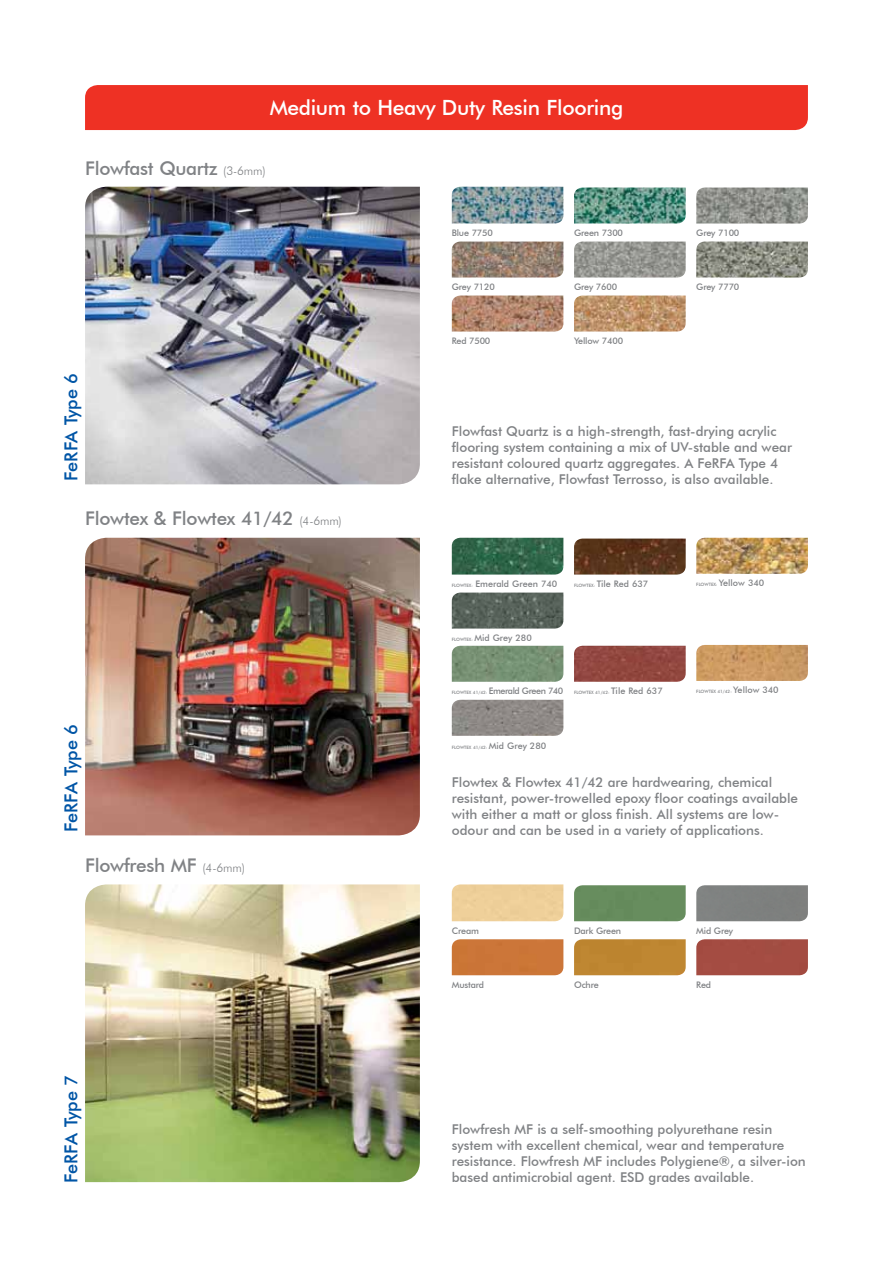
<style>
.page{position:relative;width:893px;height:1263px;background:#fff}
.page>*{position:absolute;margin:0;border:0;box-sizing:border-box;transform-origin:0 0}
.t1{font:500 21px "Futura BT";letter-spacing:-.015em;color:#fff}
.t2{font:500 18.9px "Futura BT";letter-spacing:-.015em;color:#808285}
.t3{font:500 18px "Futura BT";color:#0055a6}
.t4{font:500 13.5px/16.2px "Futura BT";color:#808285}
.t5{font:500 9px "Futura BT";letter-spacing:-.02em;color:#808285}
.t6{font:500 9px "Futura BT";color:#808285}
.t7{font:500 4.5px "Futura BT";color:#808285}
.s1{font-weight:300;font-size:12px}
.s2{font-size:4.5px}
.s3{font-size:9px}
</style>
<div class="page">
<img style="left:85px;top:884px;width:335px;height:298px">
<div style="left:696px;top:885px;width:112px;height:36px;background:#7e8180"></div>
<div style="left:574px;top:885px;width:112px;height:36px;background:#678d5e"></div>
<div style="left:452px;top:939px;width:111px;height:36px;background:#cc7639"></div>
<div style="left:574px;top:939px;width:112px;height:36px;background:#bf8732"></div>
<div style="left:696px;top:939px;width:112px;height:36px;background:#a44c42"></div>
<div style="left:85px;top:85px;width:723px;height:45px;background:#ee3124"></div>
<img style="left:85px;top:187px;width:335px;height:297px">
<img style="left:696px;top:188px;width:112px;height:36px">
<img style="left:452px;top:187px;width:111px;height:37px">
<img style="left:574px;top:188px;width:112px;height:36px">
<img style="left:452px;top:242px;width:111px;height:36px">
<img style="left:574px;top:296px;width:112px;height:36px">
<img style="left:452px;top:296px;width:111px;height:36px">
<img style="left:574px;top:242px;width:112px;height:36px">
<img style="left:696px;top:242px;width:112px;height:36px">
<img style="left:85px;top:538px;width:335px;height:297px">
<img style="left:452px;top:538px;width:111px;height:37px">
<img style="left:574px;top:539px;width:112px;height:36px">
<img style="left:452px;top:593px;width:111px;height:36px">
<img style="left:696px;top:538px;width:112px;height:36px">
<img style="left:452px;top:646px;width:111px;height:36px">
<img style="left:574px;top:646px;width:112px;height:36px">
<img style="left:696px;top:645px;width:112px;height:36px">
<img style="left:452px;top:700px;width:111px;height:36px">
<h1 class="t1" style="left:270px;top:95px;width:355px">Medium to Heavy Duty Resin Flooring</h1>
<h2 class="t2" style="left:85px;top:157px;width:182px">Flowfast Quartz <span class="s1">(3-6mm)</span></h2>
<h3 class="t3" style="left:60px;top:481px;width:110px;rotate:-90deg">FeRFA Type 6</h3>
<h2 class="t2" style="left:85px;top:507px;width:258px">Flowtex &amp; Flowtex 41/42 <span class="s1">(4-6mm)</span></h2>
<h3 class="t3" style="left:60px;top:832px;width:110px;rotate:-90deg">FeRFA Type 6</h3>
<h2 class="t2" style="left:85px;top:853px;width:161px">Flowfresh MF <span class="s1">(4-6mm)</span></h2>
<h3 class="t3" style="left:60px;top:1183px;width:110px;rotate:-90deg">FeRFA Type 7</h3>
<p class="t5" style="left:452px;top:227px;width:43px">Blue 7750</p>
<p class="t5" style="left:574px;top:227px;width:50px">Green 7300</p>
<p class="t5" style="left:696px;top:227px;width:45px">Grey 7100</p>
<p class="t5" style="left:452px;top:281px;width:45px">Grey 7120</p>
<p class="t5" style="left:574px;top:281px;width:45px">Grey 7600</p>
<p class="t5" style="left:696px;top:281px;width:45px">Grey 7770</p>
<p class="t5" style="left:452px;top:335px;width:40px">Red 7500</p>
<p class="t5" style="left:574px;top:335px;width:51px">Yellow 7400</p>
<p class="t4" style="left:452px;top:423px;width:342px">Flowfast Quartz is a high-strength, fast-drying acrylic flooring system containing a mix of UV-stable and wear resistant coloured quartz aggregates. A FeRFA Type 4</p>
<p class="t4" style="left:452px;top:471px;width:323px">flake alternative, Flowfast Terrosso, is also available.</p>
<p class="t6" style="left:452px;top:578px;width:107px"><span class="s2">FLOWTEX:</span> Emerald Green 740</p>
<p class="t6" style="left:574px;top:578px;width:76px"><span class="s2">FLOWTEX:</span> Tile Red 637</p>
<p class="t6" style="left:452px;top:632px;width:82px"><span class="s2">FLOWTEX:</span> Mid Grey 280</p>
<p class="t6" style="left:696px;top:577px;width:69px"><span class="s2">FLOWTEX:</span> Yellow 340</p>
<p class="t7" style="left:452px;top:690px;width:212px">FLOWTEX 41/42: <span class="s3">Emerald Green 740</span> FLOWTEX 41/42: <span class="s3">Tile Red 637</span></p>
<p class="t7" style="left:696px;top:689px;width:84px">FLOWTEX 41/42: <span class="s3">Yellow 340</span></p>
<p class="t7" style="left:452px;top:745px;width:96px">FLOWTEX 41/42: <span class="s3">Mid Grey 280</span></p>
<p class="t4" style="left:452px;top:774px;width:348px">Flowtex &amp; Flowtex 41/42 are hardwearing, chemical resistant, power-trowelled epoxy floor coatings available with either a matt or gloss finish. All systems are low&shy;odour and can be used in a variety of applications.</p>
<p class="t5" style="left:452px;top:925px;width:29px">Cream</p>
<p class="t5" style="left:574px;top:925px;width:49px">Dark Green</p>
<p class="t5" style="left:696px;top:925px;width:38px">Mid Grey</p>
<p class="t5" style="left:452px;top:979px;width:34px">Mustard</p>
<p class="t5" style="left:574px;top:979px;width:26px">Ochre</p>
<p class="t5" style="left:696px;top:979px;width:16px">Red</p>
<p class="t4" style="left:452px;top:1120px;width:356px">Flowfresh MF is a self-smoothing polyurethane resin system with excellent chemical, wear and temperature resistance. Flowfresh MF includes Polygiene®, a silver-ion based antimicrobial agent. ESD grades available.</p>
</div>
